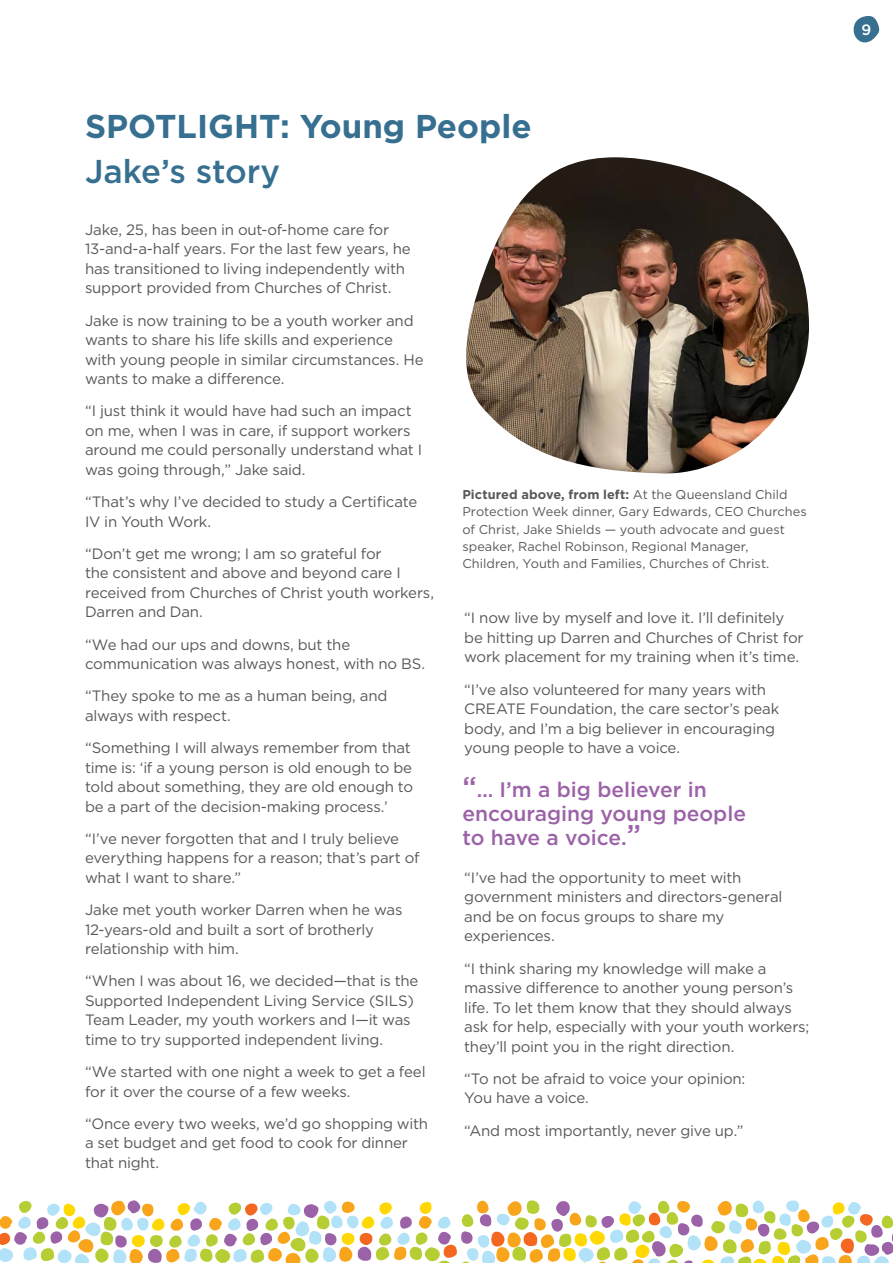
<style>
.page{position:relative;width:893px;height:1263px;background:#fff}
.page>*{position:absolute;margin:0;border:0;box-sizing:border-box;transform-origin:0 0}
.Body{font:700 33px/45px "Gotham";color:#366f90}
.Body-2{font:500 21px/24px "Gotham";color:#9c62a8}
.Body-3{font:15px/19.5px "Gotham";letter-spacing:-.015em;color:#57585a}
.t1{font:500 15px "Gotham";color:#fff}
.Body-4{font:12.75px/17.2px "Gotham";letter-spacing:.005em;color:#57585a}
.s1{font-weight:500}
.s2{font-weight:700}
.s3{font-size:28.5px}
</style>
<div class="page">
<img style="left:466px;top:157px;width:343px;height:317px">
<svg style="left:0;top:1200px;width:893px;height:63px"></svg>
<svg style="left:854px;top:16px;width:26px;height:27px"></svg>
<p class="Body" style="left:85px;top:103px;width:448px">SPOTLIGHT: Young People<br><span class="s1">Jake’s story</span></p>
<p class="Body-3" style="left:85px;top:219px;width:327px">Jake, 25, has been in out-of-home care for 13-and-a-half years. For the last few years, he has transitioned to living independently with support provided from Churches of Christ.</p>
<p class="Body-3" style="left:85px;top:310px;width:340px">Jake is now training to be a youth worker and wants to share his life skills and experience with young people in similar circumstances. He wants to make a difference.</p>
<p class="Body-3" style="left:85px;top:401px;width:339px">“I just think it would have had such an impact on me, when I was in care, if support workers around me could personally understand what I was going through,” Jake said.</p>
<p class="Body-3" style="left:85px;top:492px;width:334px">“That’s why I’ve decided to study a Certificate<br>IV in Youth Work.</p>
<p class="Body-3" style="left:85px;top:543px;width:351px">“Don’t get me wrong; I am so grateful for<br>the consistent and above and beyond care I received from Churches of Christ youth workers, Darren and Dan.</p>
<p class="Body-3" style="left:85px;top:634px;width:342px">“We had our ups and downs, but the communication was always honest, with no BS.</p>
<p class="Body-3" style="left:85px;top:686px;width:304px">“They spoke to me as a human being, and always with respect.</p>
<p class="Body-3" style="left:85px;top:738px;width:330px">“Something I will always remember from that time is: ‘if a young person is old enough to be told about something, they are old enough to be a part of the decision-making process.’</p>
<p class="Body-3" style="left:85px;top:828px;width:336px">“I’ve never forgotten that and I truly believe everything happens for a reason; that’s part of what I want to share.”</p>
<p class="Body-3" style="left:85px;top:900px;width:319px">Jake met youth worker Darren when he was<br>12-years-old and built a sort of brotherly relationship with him.</p>
<p class="Body-3" style="left:85px;top:971px;width:335px">“When I was about 16, we decided—that is the Supported Independent Living Service (SILS)<br>Team Leader, my youth workers and I—it was time to try supported independent living.</p>
<p class="Body-3" style="left:85px;top:1062px;width:342px">“We started with one night a week to get a feel for it over the course of a few weeks.</p>
<p class="Body-3" style="left:85px;top:1113px;width:344px">“Once every two weeks, we’d go shopping with a set budget and get food to cook for dinner that night.</p>
<p class="Body-4" style="left:462px;top:486px;width:346px"><span class="s2">Pictured above, from left:</span> At the Queensland Child Protection Week dinner, Gary Edwards, CEO Churches of Christ, Jake Shields — youth advocate and guest speaker, Rachel Robinson, Regional Manager, Children, Youth and Families, Churches of Christ.</p>
<p class="Body-3" style="left:464px;top:608px;width:341px">“I now live by myself and love it. I’ll definitely be hitting up Darren and Churches of Christ for work placement for my training when it’s time.</p>
<p class="Body-3" style="left:464px;top:679px;width:317px">“I’ve also volunteered for many years with CREATE Foundation, the care sector’s peak body, and I’m a big believer in encouraging young people to have a voice.</p>
<p class="Body-2" style="left:462px;top:777px;width:285px"><span class="s3">“</span>… I’m a big believer in encouraging young people to have a voice.<span class="s3">”</span></p>
<p class="Body-3" style="left:464px;top:867px;width:320px">“I’ve had the opportunity to meet with government ministers and directors-general and be on focus groups to share my experiences.</p>
<p class="Body-3" style="left:464px;top:958px;width:347px">“I think sharing my knowledge will make a massive difference to another young person’s life. To let them know that they should always ask for help, especially with your youth workers; they’ll point you in the right direction.</p>
<p class="Body-3" style="left:464px;top:1068px;width:283px">“To not be afraid to voice your opinion:<br>You have a voice.</p>
<p class="Body-3" style="left:464px;top:1120px;width:281px">“And most importantly, never give up.”</p>
<p class="t1" style="left:861px;top:19px;width:11px">9</p>
</div>
